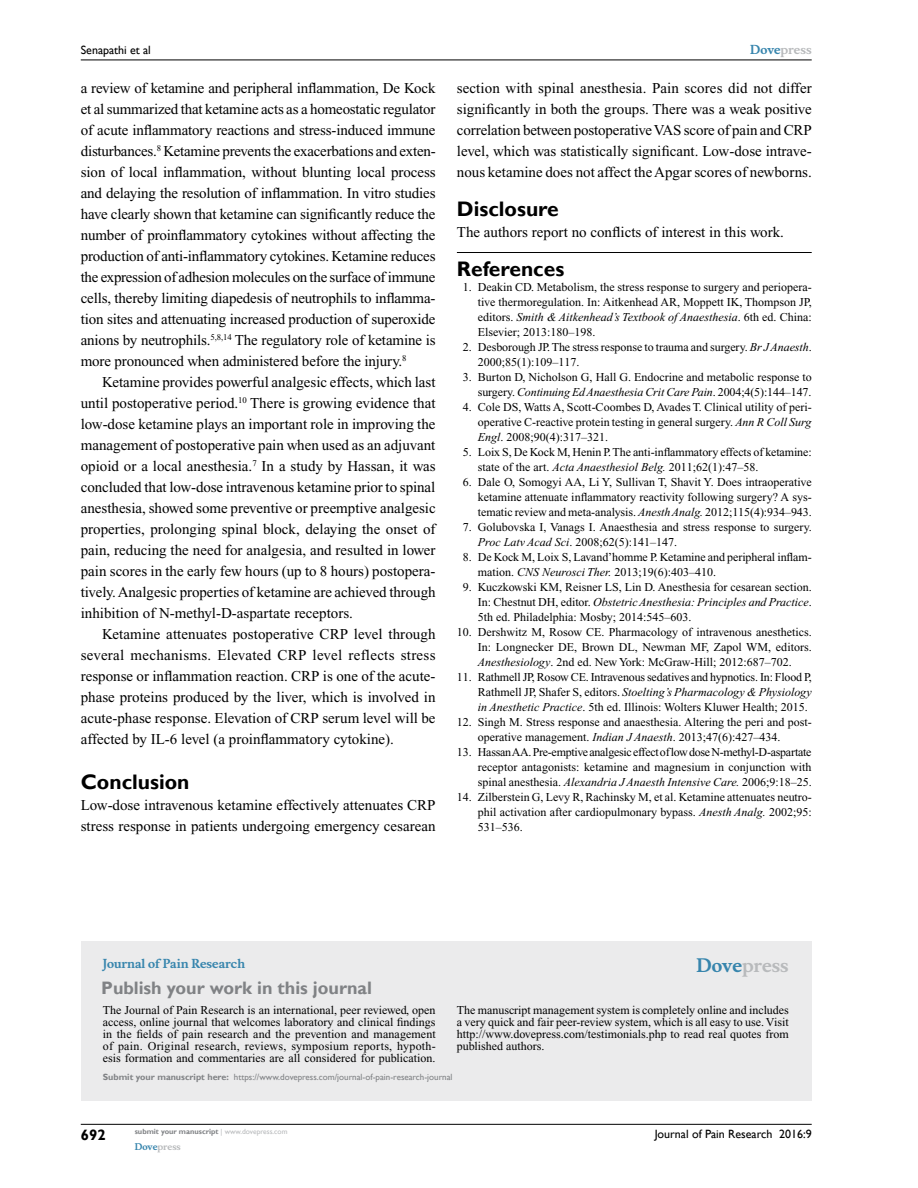
<style>
.page{position:relative;width:918px;height:1188px;background:#fff}
.page>*{position:absolute;margin:0;border:0;box-sizing:border-box;transform-origin:0 0}
.t1{font:700 21px "Gill Sans";color:#000}
.t2{font:700 18px "Gill Sans";color:#808285}
.t3{font:700 18px "Musee";color:#b8babc}
.t4{font:15px/21px "Times New Roman";color:#000;text-align:justify}
.t5{font:700 15px "Gill Sans";color:#000}
.t6{font:12px/15px "Times New Roman";color:#000;text-align:justify}
.t7{font:12px "Gill Sans";color:#000}
.t8{font:700 12px "Musee";color:#3785ad}
.t9{font:700 12px "Musee";color:#b8babc}
.t10{font:9px "Gill Sans";color:#808285}
.t11{font:700 9px "Musee";color:#b8babc}
.t12{font:700 7.5px "Gill Sans";color:#808285}
.s1{color:#3785ad}
.s2{font-style:italic}
.s3{font-weight:700}
.s4{font-weight:400;color:#b8babc}
</style>
<div class="page">
<div style="left:81px;top:941px;width:731px;height:159px;background:#ebebec"></div>
<hr style="left:81px;top:1124px;width:731px;height:1px;background:#000">
<hr style="left:81px;top:60px;width:731px;height:1px;background:#000">
<hr style="left:457px;top:252px;width:355px;height:1px;background:#000">
<p class="t7" style="left:81px;top:43px;width:72px">Senapathi et al</p>
<p class="t4" style="left:81px;top:77px;width:356px">a review of ketamine and peripheral inflammation, De Kock et al summarized that ketamine acts as a homeostatic regulator of acute inflammatory reactions and stress-induced immune disturbances.<sup>8</sup> Ketamine prevents the exacerbations and exten&shy;sion of local inflammation, without blunting local process and delaying the resolution of inflammation. In vitro studies have clearly shown that ketamine can significantly reduce the number of proinflammatory cytokines without affecting the production of anti-inflammatory cytokines. Ketamine reduces the expression of adhesion molecules on the surface of immune cells, thereby limiting diapedesis of neutrophils to inflamma&shy;tion sites and attenuating increased production of superoxide anions by neutrophils.<sup>5,8,14</sup> The regulatory role of ketamine is more pronounced when administered before the injury.<sup>8</sup></p>
<p class="t4" style="left:81px;top:371px;width:357px;text-indent:21px">Ketamine provides powerful analgesic effects, which last until postoperative period.<sup>10</sup> There is growing evidence that low-dose ketamine plays an important role in improving the management of postoperative pain when used as an adjuvant opioid or a local anesthesia.<sup>7</sup> In a study by Hassan, it was concluded that low-dose intravenous ketamine prior to spinal anesthesia, showed some preventive or preemptive analgesic properties, prolonging spinal block, delaying the onset of pain, reducing the need for analgesia, and resulted in lower pain scores in the early few hours (up to 8 hours) postopera&shy;tively. Analgesic properties of ketamine are achieved through inhibition of N-methyl-D-aspartate receptors.</p>
<p class="t4" style="left:81px;top:623px;width:356px;text-indent:21px">Ketamine attenuates postoperative CRP level through several mechanisms. Elevated CRP level reflects stress response or inflammation reaction. CRP is one of the acute&shy;phase proteins produced by the liver, which is involved in acute-phase response. Elevation of CRP serum level will be affected by IL-6 level (a proinflammatory cytokine).</p>
<h1 class="t1" style="left:81px;top:769px;width:110px">Conclusion</h1>
<p class="t4" style="left:81px;top:794px;width:356px">Low-dose intravenous ketamine effectively attenuates CRP stress response in patients undergoing emergency cesarean</p>
<p class="t9" style="left:750px;top:43px;width:63px"><span class="s1">Dove</span>press</p>
<p class="t4" style="left:457px;top:77px;width:356px">section with spinal anesthesia. Pain scores did not differ significantly in both the groups. There was a weak positive correlation between postoperative VAS score of pain and CRP level, which was statistically significant. Low-dose intrave&shy;nous ketamine does not affect the Apgar scores of newborns.</p>
<h1 class="t1" style="left:457px;top:196px;width:103px">Disclosure</h1>
<p class="t4" style="left:457px;top:221px;width:329px">The authors report no conflicts of interest in this work.</p>
<h1 class="t1" style="left:457px;top:256px;width:109px">References</h1>
<p class="t6" style="left:478px;top:279px;width:335px;text-indent:-15px">1. Deakin CD. Metabolism, the stress response to surgery and periopera&shy;tive thermoregulation. In: Aitkenhead AR, Moppett IK, Thompson JP, editors. <span class="s2">Smith &amp; Aitkenhead’s Textbook of Anaesthesia</span>. 6th ed. China:<br>Elsevier; 2013:180–198.</p>
<p class="t6" style="left:478px;top:339px;width:335px;text-indent:-15px">2. Desborough JP. The stress response to trauma and surgery. <span class="s2">Br J Anaesth</span>.<br>2000;85(1):109–117.</p>
<p class="t6" style="left:463px;top:369px;width:350px;text-align:right">3. Burton D, Nicholson G, Hall G. Endocrine and metabolic response to surgery. <span class="s2">Continuing Ed Anaesthesia Crit Care Pain</span>. 2004;4(5):144–147.</p>
<p class="t6" style="left:478px;top:399px;width:335px;text-indent:-15px">4. Cole DS, Watts A, Scott-Coombes D, Avades T. Clinical utility of peri&shy;operative C-reactive protein testing in general surgery. <span class="s2">Ann R Coll Surg Engl</span>. 2008;90(4):317–321.</p>
<p class="t6" style="left:478px;top:444px;width:335px;text-indent:-15px">5. Loix S, De Kock M, Henin P. The anti-inflammatory effects of ketamine: state of the art. <span class="s2">Acta Anaesthesiol Belg.</span> 2011;62(1):47–58.</p>
<p class="t6" style="left:478px;top:474px;width:335px;text-indent:-15px">6. Dale O, Somogyi AA, Li Y, Sullivan T, Shavit Y. Does intraoperative ketamine attenuate inflammatory reactivity following surgery? A sys&shy;tematic review and meta-analysis. <span class="s2">Anesth Analg.</span> 2012;115(4):934–943.</p>
<p class="t6" style="left:478px;top:519px;width:335px;text-indent:-15px">7. Golubovska I, Vanags I. Anaesthesia and stress response to surgery.<br><span class="s2">Proc Latv Acad Sci</span>. 2008;62(5):141–147.</p>
<p class="t6" style="left:478px;top:549px;width:335px;text-indent:-15px">8. De Kock M, Loix S, Lavand’homme P. Ketamine and peripheral inflam&shy;mation. <span class="s2">CNS Neurosci Ther.</span> 2013;19(6):403–410.</p>
<p class="t6" style="left:478px;top:579px;width:335px;text-indent:-15px">9. Kuczkowski KM, Reisner LS, Lin D. Anesthesia for cesarean section.<br>In: Chestnut DH, editor. <span class="s2">Obstetric Anesthesia: Principles and Practice</span>.<br>5th ed. Philadelphia: Mosby; 2014:545–603.</p>
<p class="t6" style="left:478px;top:624px;width:336px;text-indent:-21px">10. Dershwitz M, Rosow CE. Pharmacology of intravenous anesthetics.<br>In: Longnecker DE, Brown DL, Newman MF, Zapol WM, editors.<br><span class="s2">Anesthesiology</span>. 2nd ed. New York: McGraw-Hill; 2012:687–702.</p>
<p class="t6" style="left:478px;top:669px;width:335px;text-indent:-21px">11. Rathmell JP, Rosow CE. Intravenous sedatives and hypnotics. In: Flood P, Rathmell JP, Shafer S, editors. <span class="s2">Stoelting’s Pharmacology &amp; Physiology in Anesthetic Practice</span>. 5th ed. Illinois: Wolters Kluwer Health; 2015.</p>
<p class="t6" style="left:478px;top:714px;width:335px;text-indent:-21px">12. Singh M. Stress response and anaesthesia. Altering the peri and post&shy;operative management. <span class="s2">Indian J Anaesth</span>. 2013;47(6):427–434.</p>
<p class="t6" style="left:478px;top:744px;width:335px;text-indent:-21px">13. Hassan AA. Pre-emptive analgesic effect of low dose N-methyl-D-aspartate receptor antagonists: ketamine and magnesium in conjunction with spinal anesthesia. <span class="s2">Alexandria J Anaesth Intensive Care.</span> 2006;9:18–25.</p>
<p class="t6" style="left:478px;top:789px;width:336px;text-indent:-21px">14. Zilberstein G, Levy R, Rachinsky M, et al. Ketamine attenuates neutro&shy;phil activation after cardiopulmonary bypass. <span class="s2">Anesth Analg.</span> 2002;95:<br>531–536.</p>
<p class="t8" style="left:103px;top:956px;width:144px">Journal of Pain Research</p>
<h2 class="t2" style="left:101px;top:977px;width:272px">Publish your work in this journal</h2>
<h2 class="t3" style="left:697px;top:955px;width:94px"><span class="s1">Dove</span>press</h2>
<p class="t6" style="left:103px;top:1004px;width:335px;line-height:12px">The Journal of Pain Research is an international, peer reviewed, open access, online journal that welcomes laboratory and clinical findings in the fields of pain research and the prevention and management of pain. Original research, reviews, symposium reports, hypoth&shy;esis formation and commentaries are all considered for publication.</p>
<p class="t6" style="left:457px;top:1004px;width:334px;line-height:12px">The manuscript management system is completely online and includes a very quick and fair peer-review system, which is all easy to use. Visit http://www.dovepress.com/testimonials.php to read real quotes from published authors.</p>
<p class="t10" style="left:103px;top:1072px;width:351px"><span class="s3">Submit your manuscript here:</span> https://www.dovepress.com/journal-of-pain-research-journal</p>
<p class="t5" style="left:81px;top:1126px;width:26px">692</p>
<p class="t12" style="left:135px;top:1127px;width:154px">submit your manuscript <span class="s4">| www.dovepress.com</span></p>
<p class="t11" style="left:135px;top:1141px;width:48px"><span class="s1">Dove</span>press</p>
<p class="t7" style="left:655px;top:1127px;width:158px">Journal of Pain Research 2016:9</p>
</div>
